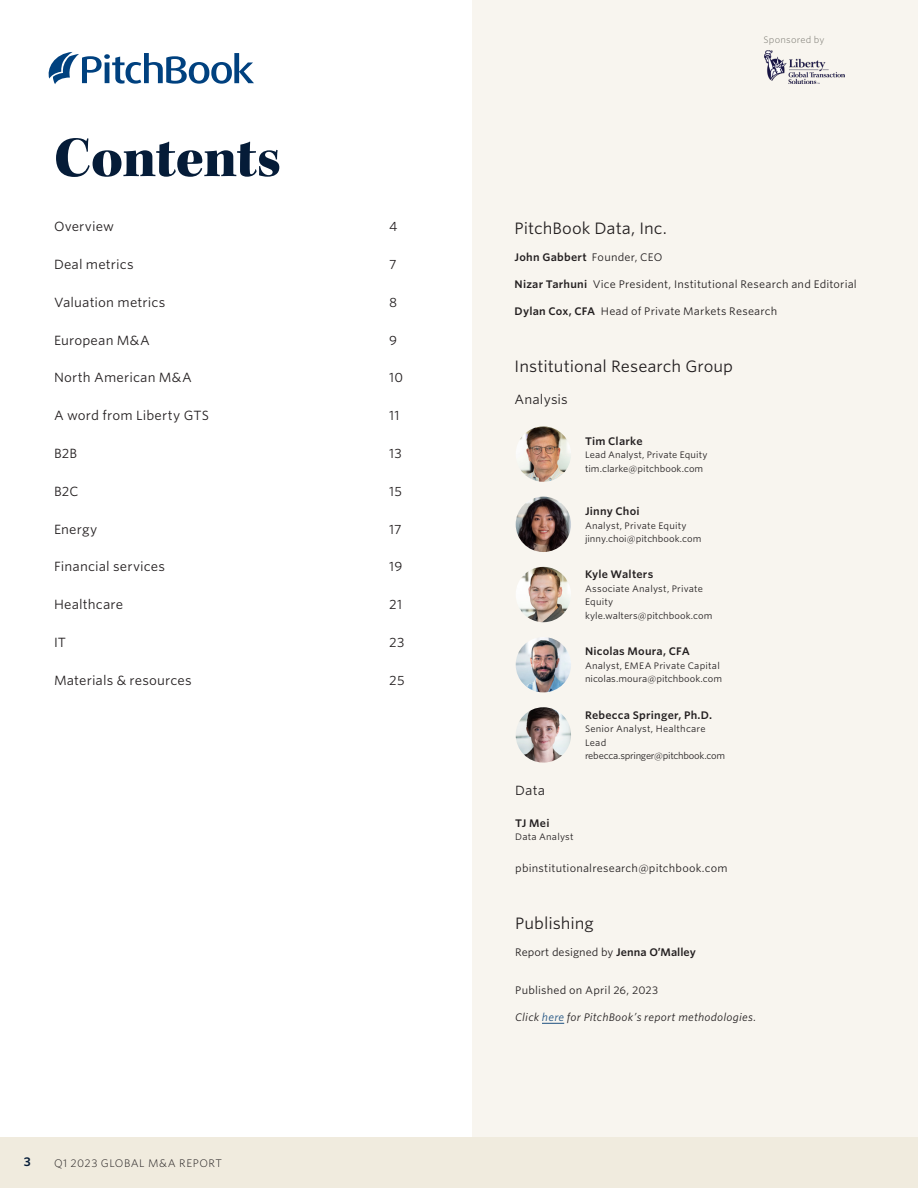
<style>
.page{position:relative;width:918px;height:1188px;background:#fff}
.page>*{position:absolute;margin:0;border:0;box-sizing:border-box;transform-origin:0 0}
.t1{font:58.5px "Kepler Std Black Subh";letter-spacing:-.015em;color:#051c38}
.t2{font:15.75px "Whitney S Sm";color:#231f20}
.CR_TOC{font:12.75px "Whitney S Sm";letter-spacing:.01em;color:#231f20}
.t3{font:600 12px "Whitney S Sm";color:#051c38}
.t4{font:10.5px "Whitney S Sm";letter-spacing:.015em;color:#231f20}
.t5{font:600 10.5px "Whitney S Sm";letter-spacing:.02em;color:#231f20}
.t6{font:italic 10.5px "Whitney S Sm";letter-spacing:.015em;color:#231f20}
.t7{font:300 10.5px "Whitney S Sm";letter-spacing:.045em;color:#231f20}
.t8{font:9px/13.5px "Whitney S Sm";letter-spacing:.01em;color:#231f20}
.t9{font:9px "Whitney S Sm";letter-spacing:-.03em;color:#231f20}
.t10{font:300 9px "Whitney S Sm";letter-spacing:.025em;color:#78766f}
.s1{font-weight:400}
.s2{font-weight:600}
.s3{color:#1d5080}
</style>
<div class="page">
<div style="left:0;top:1137px;width:918px;height:51px;background:#f0ebde"></div>
<svg style="left:49px;top:52px;width:205px;height:32px"></svg>
<div style="left:472px;top:0;width:446px;height:1137px;background:#f8f5ef"></div>
<img style="left:764px;top:51px;width:81px;height:33px">
<svg style="left:542px;top:1023px;width:22px;height:1px"></svg>
<img style="left:516px;top:426px;width:55px;height:56px;border-radius:28px">
<img style="left:516px;top:497px;width:55px;height:55px;border-radius:27px">
<img style="left:516px;top:567px;width:55px;height:55px;border-radius:27px">
<img style="left:516px;top:637px;width:55px;height:55px;border-radius:28px">
<img style="left:516px;top:707px;width:55px;height:56px;border-radius:27px">
<h1 class="t1" style="left:54px;top:124px;width:228px">Contents</h1>
<p class="CR_TOC" style="left:54px;top:218px;width:62px">Overview</p>
<p class="CR_TOC" style="left:389px;top:218px;width:10px">4</p>
<p class="CR_TOC" style="left:54px;top:255px;width:81px">Deal metrics</p>
<p class="CR_TOC" style="left:389px;top:255px;width:9px">7</p>
<p class="CR_TOC" style="left:54px;top:293px;width:113px">Valuation metrics</p>
<p class="CR_TOC" style="left:389px;top:293px;width:10px">8</p>
<p class="CR_TOC" style="left:54px;top:331px;width:97px">European M&amp;A</p>
<p class="CR_TOC" style="left:389px;top:331px;width:10px">9</p>
<p class="CR_TOC" style="left:54px;top:369px;width:139px">North American M&amp;A</p>
<p class="CR_TOC" style="left:389px;top:369px;width:15px">10</p>
<p class="CR_TOC" style="left:54px;top:407px;width:157px">A word from Liberty GTS</p>
<p class="CR_TOC" style="left:389px;top:407px;width:12px">11</p>
<p class="CR_TOC" style="left:54px;top:444px;width:25px">B2B</p>
<p class="CR_TOC" style="left:389px;top:444px;width:14px">13</p>
<p class="CR_TOC" style="left:54px;top:482px;width:26px">B2C</p>
<p class="CR_TOC" style="left:389px;top:482px;width:14px">15</p>
<p class="CR_TOC" style="left:54px;top:520px;width:45px">Energy</p>
<p class="CR_TOC" style="left:389px;top:520px;width:14px">17</p>
<p class="CR_TOC" style="left:54px;top:558px;width:113px">Financial services</p>
<p class="CR_TOC" style="left:389px;top:558px;width:15px">19</p>
<p class="CR_TOC" style="left:54px;top:596px;width:71px">Healthcare</p>
<p class="CR_TOC" style="left:389px;top:596px;width:14px">21</p>
<p class="CR_TOC" style="left:54px;top:633px;width:14px">IT</p>
<p class="CR_TOC" style="left:389px;top:633px;width:17px">23</p>
<p class="CR_TOC" style="left:54px;top:671px;width:139px">Materials &amp; resources</p>
<p class="CR_TOC" style="left:389px;top:671px;width:17px">25</p>
<h3 class="t3" style="left:24px;top:1153px;width:9px">3</h3>
<p class="t7" style="left:54px;top:1156px;width:170px">Q1 2023 GLOBAL M&amp;A REPORT</p>
<p class="t10" style="left:764px;top:34px;width:62px">Sponsored by</p>
<h2 class="t2" style="left:515px;top:217px;width:154px">PitchBook Data, Inc.</h2>
<p class="t5" style="left:515px;top:249px;width:149px">John Gabbert <span class="s1">Founder, CEO</span></p>
<p class="t4" style="left:515px;top:276px;width:344px"><span class="s2">Nizar Tarhuni</span> Vice President, Institutional Research and Editorial</p>
<p class="t4" style="left:515px;top:303px;width:264px"><span class="s2">Dylan Cox, CFA</span> Head of Private Markets Research</p>
<h2 class="t2" style="left:515px;top:355px;width:220px">Institutional Research Group</h2>
<h3 class="CR_TOC" style="left:515px;top:390px;width:55px">Analysis</h3>
<p class="t5" style="left:585px;top:434px;width:59px">Tim Clarke</p>
<p class="t8" style="left:585px;top:448px;width:124px">Lead Analyst, Private Equity</p>
<p class="t8" style="left:585px;top:462px;width:120px">tim.clarke@pitchbook.com</p>
<p class="t5" style="left:585px;top:504px;width:56px">Jinny Choi</p>
<p class="t8" style="left:585px;top:518px;width:103px">Analyst, Private Equity</p>
<p class="t8" style="left:585px;top:532px;width:118px">jinny.choi@pitchbook.com</p>
<p class="t5" style="left:585px;top:567px;width:70px">Kyle Walters</p>
<p class="t8" style="left:585px;top:582px;width:120px">Associate Analyst, Private<br>Equity</p>
<p class="t8" style="left:585px;top:609px;width:129px">kyle.walters@pitchbook.com</p>
<p class="t5" style="left:585px;top:644px;width:106px">Nicolas Moura, CFA</p>
<p class="t8" style="left:585px;top:659px;width:136px">Analyst, EMEA Private Capital</p>
<p class="t8" style="left:585px;top:672px;width:139px">nicolas.moura@pitchbook.com</p>
<p class="t5" style="left:585px;top:708px;width:129px">Rebecca Springer, Ph.D.</p>
<p class="t8" style="left:585px;top:722px;width:122px">Senior Analyst, Healthcare<br>Lead</p>
<p class="t9" style="left:585px;top:750px;width:142px">rebecca.springer@pitchbook.com</p>
<p class="CR_TOC" style="left:515px;top:782px;width:31px">Data</p>
<p class="t5" style="left:515px;top:816px;width:36px">TJ Mei</p>
<p class="t8" style="left:515px;top:830px;width:60px">Data Analyst</p>
<p class="t4" style="left:515px;top:861px;width:214px">pbinstitutionalresearch@pitchbook.com</p>
<p class="t2" style="left:515px;top:912px;width:80px">Publishing</p>
<p class="t4" style="left:515px;top:944px;width:182px">Report designed by <span class="s2">Jenna O’Malley</span></p>
<p class="t4" style="left:515px;top:983px;width:144px">Published on April 26, 2023</p>
<p class="t6" style="left:515px;top:1010px;width:242px">Click <span class="s3">here</span> for PitchBook’s report methodologies.</p>
</div>
